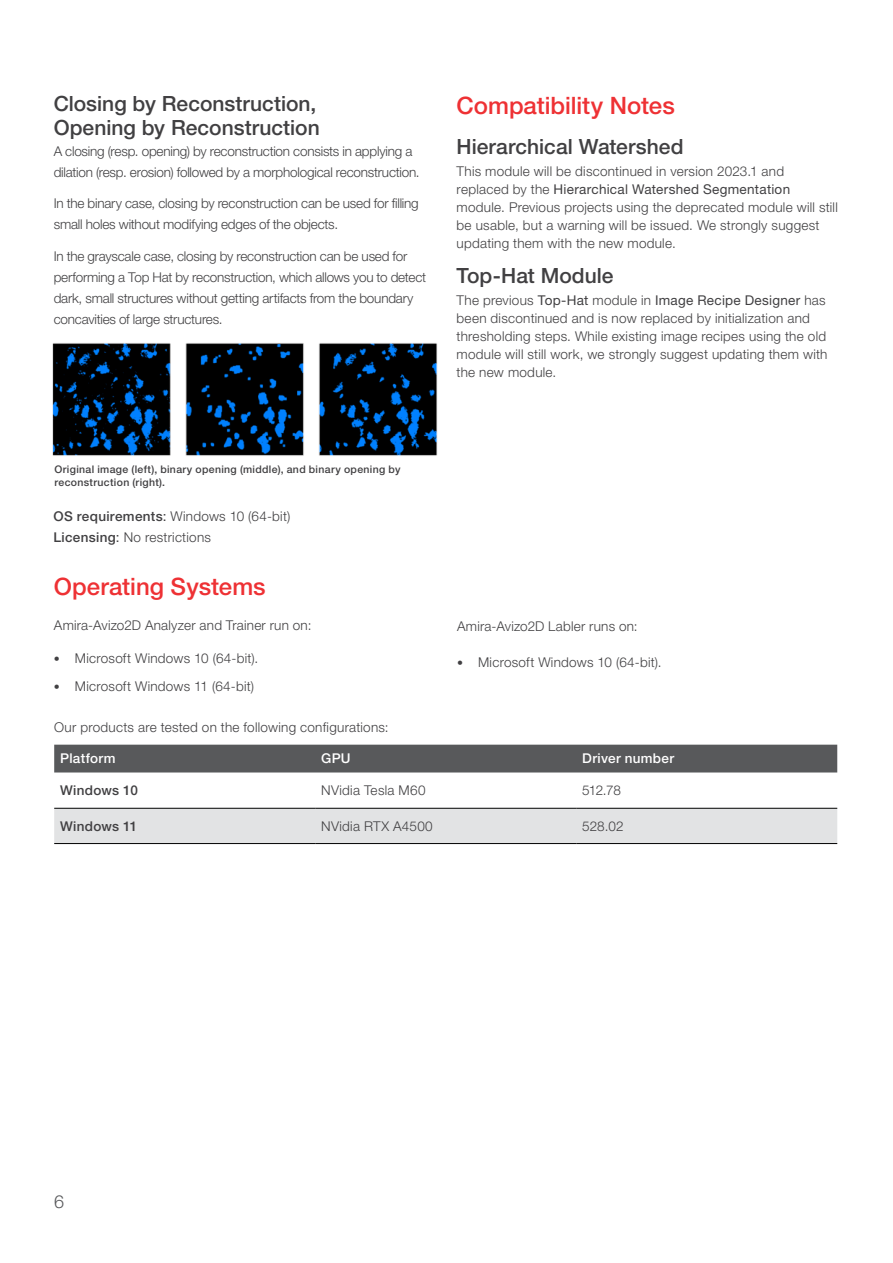
<style>
.page{position:relative;width:893px;height:1263px;background:#fff}
.page>*{position:absolute;margin:0;border:0;box-sizing:border-box;transform-origin:0 0}
.t1{font:500 24px "Helvetica Neue LTW1 G";color:#ee3134}
.t2{font:500 21px/24px "Helvetica Neue LTW1 G";color:#414042}
.t3{font:300 18px "Helvetica Neue LTW1 G";color:#58595b}
.t4{font:300 13.5px/18px "Helvetica Neue LTW1 G";letter-spacing:.01em;color:#414042}
.t5{font:300 13.5px/21px "Helvetica Neue LTW1 G";letter-spacing:-.015em;color:#414042}
.t6{font:500 13.5px "Helvetica Neue LTW1 G";letter-spacing:.025em;color:#fff}
.t7{font:500 13.5px "Helvetica Neue LTW1 G";letter-spacing:.02em;color:#414042}
.t8{font:500 10.5px/12.6px "Helvetica Neue LTW1 G";letter-spacing:.03em;color:#414042}
.s1{font-weight:400}
.s2{font-weight:500}
.s3{font-size:12px}
</style>
<div class="page">
<img style="left:52px;top:343px;width:386px;height:113px">
<div style="left:54px;top:745px;width:783px;height:27px;background:#58595b"></div>
<div style="left:54px;top:809px;width:783px;height:34px;background:#e2e3e4"></div>
<hr style="left:54px;top:808px;width:261px;height:1px;background:#000">
<hr style="left:315px;top:808px;width:261px;height:1px;background:#000">
<hr style="left:576px;top:808px;width:261px;height:1px;background:#000">
<hr style="left:54px;top:843px;width:261px;height:1px;background:#000">
<hr style="left:315px;top:843px;width:261px;height:1px;background:#000">
<hr style="left:576px;top:843px;width:261px;height:1px;background:#000">
<h2 class="t2" style="left:54px;top:91px;width:268px">Closing by Reconstruction,<br>Opening by Reconstruction</h2>
<p class="t5" style="left:54px;top:140px;width:367px">A closing (resp. opening) by reconstruction consists in applying a dilation (resp. erosion) followed by a morphological reconstruction.</p>
<p class="t5" style="left:54px;top:193px;width:367px">In the binary case, closing by reconstruction can be used for filling small holes without modifying edges of the objects.</p>
<p class="t5" style="left:54px;top:245px;width:374px">In the grayscale case, closing by reconstruction can be used for performing a Top Hat by reconstruction, which allows you to detect dark, small structures without getting artifacts from the boundary concavities of large structures.</p>
<h1 class="t1" style="left:457px;top:91px;width:220px">Compatibility Notes</h1>
<h2 class="t2" style="left:457px;top:134px;width:228px">Hierarchical Watershed</h2>
<p class="t4" style="left:457px;top:162px;width:383px">This module will be discontinued in version 2023.1 and replaced by the <span class="s1">Hierarchical Watershed Segmentation </span>module. Previous projects using the deprecated module will still be usable, but a warning will be issued. We strongly suggest updating them with the new module.</p>
<h2 class="t2" style="left:457px;top:263px;width:158px">Top-Hat Module</h2>
<p class="t4" style="left:457px;top:291px;width:372px">The previous <span class="s1">Top-Hat</span> module in <span class="s1">Image Recipe Designer</span> has been discontinued and is now replaced by initialization and thresholding steps. While existing image recipes using the old module will still work, we strongly suggest updating them with the new module.</p>
<p class="t8" style="left:54px;top:463px;width:348px">Original image (left), binary opening (middle), and binary opening by reconstruction (right).</p>
<p class="t4" style="left:54px;top:505px;width:238px;line-height:21px"><span class="s2">OS requirements</span><span class="s1">:</span> Windows 10 (64-bit)<br><span class="s2">Licensing</span><span class="s1">:</span> No restrictions</p>
<h1 class="t1" style="left:54px;top:572px;width:213px">Operating Systems</h1>
<p class="t4" style="left:54px;top:616px;width:259px">Amira-Avizo2D Analyzer and Trainer run on:</p>
<p class="t4" style="left:54px;top:649px;width:206px"><span class="s3">•</span> Microsoft Windows 10 (64-bit).</p>
<p class="t4" style="left:54px;top:678px;width:202px"><span class="s3">•</span> Microsoft Windows 11 (64-bit)</p>
<p class="t4" style="left:54px;top:718px;width:336px">Our products are tested on the following configurations:</p>
<p class="t4" style="left:457px;top:617px;width:182px">Amira-Avizo2D Labler runs on:</p>
<p class="t4" style="left:457px;top:653px;width:206px"><span class="s3">•</span> Microsoft Windows 10 (64-bit).</p>
<p class="t6" style="left:60px;top:750px;width:57px">Platform</p>
<p class="t6" style="left:321px;top:750px;width:31px">GPU</p>
<p class="t6" style="left:582px;top:750px;width:93px">Driver number</p>
<p class="t7" style="left:60px;top:782px;width:79px">Windows 10</p>
<p class="t4" style="left:321px;top:781px;width:106px">NVidia Tesla M60</p>
<p class="t4" style="left:582px;top:781px;width:40px">512.78</p>
<p class="t7" style="left:60px;top:818px;width:79px">Windows 11</p>
<p class="t4" style="left:321px;top:817px;width:113px">NVidia RTX A4500</p>
<p class="t4" style="left:582px;top:817px;width:43px">528.02</p>
<h3 class="t3" style="left:54px;top:1190px;width:12px">6</h3>
</div>
